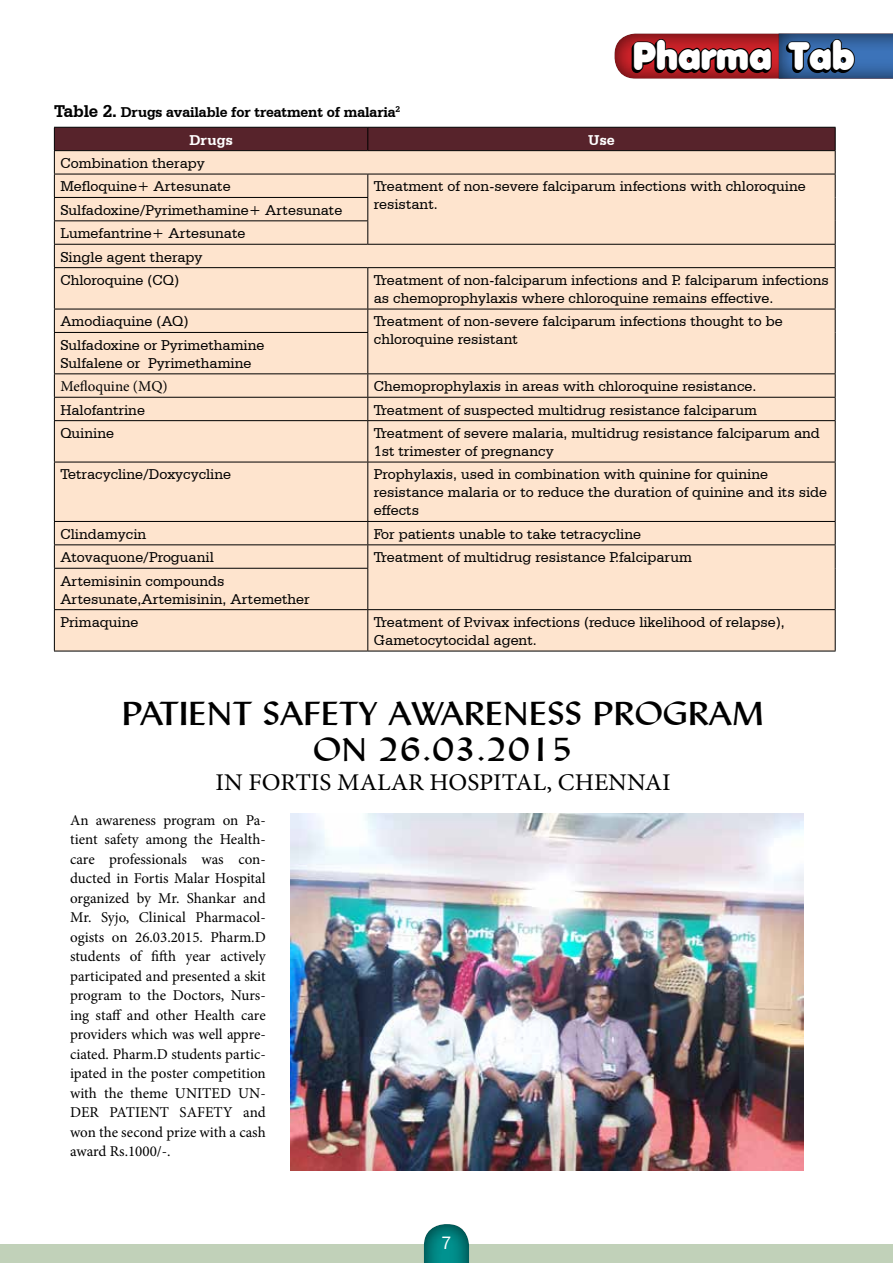
<style>
.page{position:relative;width:893px;height:1263px;background:#fff}
.page>*{position:absolute;margin:0;border:0;box-sizing:border-box;transform-origin:0 0}
.t1{font:37.95px "Anja Eliane Nornal";color:#fff;scale:.94 1}
.t2{font:33px/36px "Lydian BT";color:#000;text-align:center;scale:1.21 1}
.t3{font:24px "Minion Pro";color:#000;scale:1.05 1}
.t4{font:18px "Frankfurt Gothic";color:#fff}
.t5{font:15px/18px "Serifa BT";color:#000}
.t6{font:15px/19.5px "Minion Pro";color:#000;text-align:justify}
.t7{font:700 15px/28px "Serifa BT";letter-spacing:-.01em;color:#000}
.t8{font:700 15px "Serifa BT";color:#fff}
.s1{font-size:18px}
.s2{color:#fff}
</style>
<div class="page">
<div style="left:0;top:1244px;width:893px;height:19px;background:#c1d1b9"></div>
<div style="left:423px;top:1223px;width:48px;height:40px;background:#000;opacity:.75"></div>
<div style="left:55px;top:268px;width:780px;height:383px;background:#fee4ce"></div>
<svg style="left:54px;top:127px;width:782px;height:140px;background:#dabdac"></svg>
<hr style="left:54px;top:267px;width:314px;height:1px;background:#000">
<hr style="left:54px;top:268px;width:1px;height:41px;background:#000">
<hr style="left:368px;top:267px;width:468px;height:1px;background:#000">
<hr style="left:367px;top:268px;width:1px;height:41px;background:#000">
<hr style="left:835px;top:268px;width:1px;height:41px;background:#000">
<hr style="left:54px;top:309px;width:314px;height:1px;background:#000">
<svg style="left:54px;top:309px;width:1px;height:23px"></svg>
<hr style="left:368px;top:309px;width:468px;height:1px;background:#000">
<svg style="left:367px;top:309px;width:1px;height:23px"></svg>
<svg style="left:835px;top:309px;width:1px;height:23px"></svg>
<hr style="left:54px;top:332px;width:314px;height:1px;background:#000">
<hr style="left:54px;top:333px;width:1px;height:40px;background:#000">
<hr style="left:367px;top:333px;width:1px;height:40px;background:#000">
<hr style="left:835px;top:332px;width:1px;height:41px;background:#000">
<hr style="left:54px;top:373px;width:314px;height:1px;background:#000">
<hr style="left:368px;top:373px;width:468px;height:1px;background:#000">
<hr style="left:54px;top:397px;width:314px;height:1px;background:#000">
<svg style="left:54px;top:374px;width:1px;height:46px"></svg>
<hr style="left:368px;top:397px;width:468px;height:1px;background:#000">
<svg style="left:367px;top:374px;width:1px;height:46px"></svg>
<svg style="left:835px;top:374px;width:1px;height:46px"></svg>
<hr style="left:54px;top:420px;width:314px;height:1px;background:#000">
<hr style="left:54px;top:421px;width:1px;height:41px;background:#000">
<hr style="left:368px;top:420px;width:468px;height:1px;background:#000">
<hr style="left:367px;top:421px;width:1px;height:41px;background:#000">
<hr style="left:835px;top:421px;width:1px;height:41px;background:#000">
<hr style="left:54px;top:462px;width:314px;height:1px;background:#000">
<hr style="left:54px;top:462px;width:1px;height:59px;background:#000">
<hr style="left:368px;top:462px;width:468px;height:1px;background:#000">
<hr style="left:367px;top:462px;width:1px;height:59px;background:#000">
<hr style="left:835px;top:462px;width:1px;height:59px;background:#000">
<hr style="left:54px;top:521px;width:314px;height:1px;background:#000">
<hr style="left:368px;top:521px;width:468px;height:1px;background:#000">
<hr style="left:54px;top:544px;width:314px;height:1px;background:#000">
<svg style="left:54px;top:522px;width:1px;height:46px"></svg>
<hr style="left:368px;top:544px;width:468px;height:1px;background:#000">
<svg style="left:367px;top:522px;width:1px;height:46px"></svg>
<svg style="left:835px;top:522px;width:1px;height:46px"></svg>
<hr style="left:54px;top:568px;width:314px;height:1px;background:#000">
<hr style="left:54px;top:569px;width:1px;height:40px;background:#000">
<hr style="left:367px;top:569px;width:1px;height:40px;background:#000">
<hr style="left:835px;top:568px;width:1px;height:41px;background:#000">
<hr style="left:54px;top:609px;width:314px;height:1px;background:#000">
<hr style="left:54px;top:610px;width:1px;height:41px;background:#000">
<hr style="left:368px;top:609px;width:468px;height:1px;background:#000">
<hr style="left:367px;top:610px;width:1px;height:41px;background:#000">
<hr style="left:835px;top:610px;width:1px;height:41px;background:#000">
<hr style="left:54px;top:651px;width:314px;height:1px;background:#000">
<hr style="left:368px;top:651px;width:468px;height:1px;background:#000">
<img style="left:290px;top:814px;width:514px;height:356px">
<svg style="left:614px;top:34px;width:279px;height:45px;background:#623349"></svg>
<p class="t7" style="left:189px;top:97px;width:212px;text-indent:-135px"><span class="s1">Table 2.</span> Drugs available for treatment of malaria<sup>2<br></sup><span class="s2">Drugs</span></p>
<h1 class="t1" style="left:633px;top:38px;width:237px">Pharma Tab</h1>
<p class="t8" style="left:588px;top:130px;width:28px">Use</p>
<p class="t5" style="left:60px;top:151px;width:172px;line-height:23.4px">Combination therapy<br>Mefloquine+ Artesunate</p>
<p class="t5" style="left:60px;top:198px;width:284px;line-height:23.4px">Sulfadoxine/Pyrimethamine+ Artesunate<br>Lumefantrine+ Artesunate<br>Single agent therapy<br>Chloroquine (CQ)</p>
<p class="t5" style="left:374px;top:177px;width:434px">Treatment of non-severe falciparum infections with chloroquine resistant.</p>
<p class="t5" style="left:374px;top:271px;width:456px">Treatment of non-falciparum infections and P. falciparum infections as chemoprophylaxis where chloroquine remains effective.</p>
<p class="t5" style="left:60px;top:312px;width:130px">Amodiaquine (AQ)</p>
<p class="t5" style="left:374px;top:312px;width:410px">Treatment of non-severe falciparum infections thought to be chloroquine resistant</p>
<p class="t5" style="left:60px;top:336px;width:206px">Sulfadoxine or Pyrimethamine<br>Sulfalene or Pyrimethamine</p>
<p class="t6" style="left:60px;top:376px;width:109px">Mefloquine (MQ)</p>
<p class="t5" style="left:374px;top:377px;width:384px">Chemoprophylaxis in areas with chloroquine resistance.</p>
<p class="t5" style="left:60px;top:400px;width:86px">Halofantrine</p>
<p class="t5" style="left:374px;top:400px;width:385px">Treatment of suspected multidrug resistance falciparum</p>
<p class="t5" style="left:60px;top:424px;width:55px">Quinine</p>
<p class="t5" style="left:374px;top:424px;width:448px">Treatment of severe malaria, multidrug resistance falciparum and<br>1st trimester of pregnancy</p>
<p class="t5" style="left:60px;top:465px;width:172px">Tetracycline/Doxycycline</p>
<p class="t5" style="left:374px;top:465px;width:455px">Prophylaxis, used in combination with quinine for quinine resistance malaria or to reduce the duration of quinine and its side effects</p>
<p class="t5" style="left:60px;top:525px;width:87px">Clindamycin</p>
<p class="t5" style="left:374px;top:525px;width:269px">For patients unable to take tetracycline</p>
<p class="t5" style="left:60px;top:548px;width:155px">Atovaquone/Proguanil</p>
<p class="t5" style="left:374px;top:548px;width:320px">Treatment of multidrug resistance P.falciparum</p>
<p class="t5" style="left:60px;top:571px;width:251px">Artemisinin compounds<br>Artesunate,Artemisinin, Artemether</p>
<p class="t5" style="left:60px;top:613px;width:80px">Primaquine</p>
<p class="t5" style="left:374px;top:613px;width:412px">Treatment of P.vivax infections (reduce likelihood of relapse),<br>Gametocytocidal agent.</p>
<h2 class="t2" style="left:122px;top:695px;width:532px">PATIENT SAFETY AWARENESS PROGRAM<br>ON 26.03.2015</h2>
<h3 class="t3" style="left:216px;top:766px;width:435px">IN FORTIS MALAR HOSPITAL, CHENNAI</h3>
<p class="t6" style="left:70px;top:810px;width:197px">An awareness program on Pa&shy;tient safety among the Health&shy;care professionals was con&shy;ducted in Fortis Malar Hospital organized by Mr. Shankar and Mr. Syjo, Clinical Pharmacol&shy;ogists on 26.03.2015. Pharm.D students of fifth year actively participated and presented a skit program to the Doctors, Nurs&shy;ing staff and other Health care providers which was well appre&shy;ciated. Pharm.D students partic&shy;ipated in the poster competition with the theme UNITED UN-DER PATIENT SAFETY and won the second prize with a cash award Rs.1000/-.</p>
<p class="t4" style="left:441px;top:1232px;width:12px">7</p>
</div>
